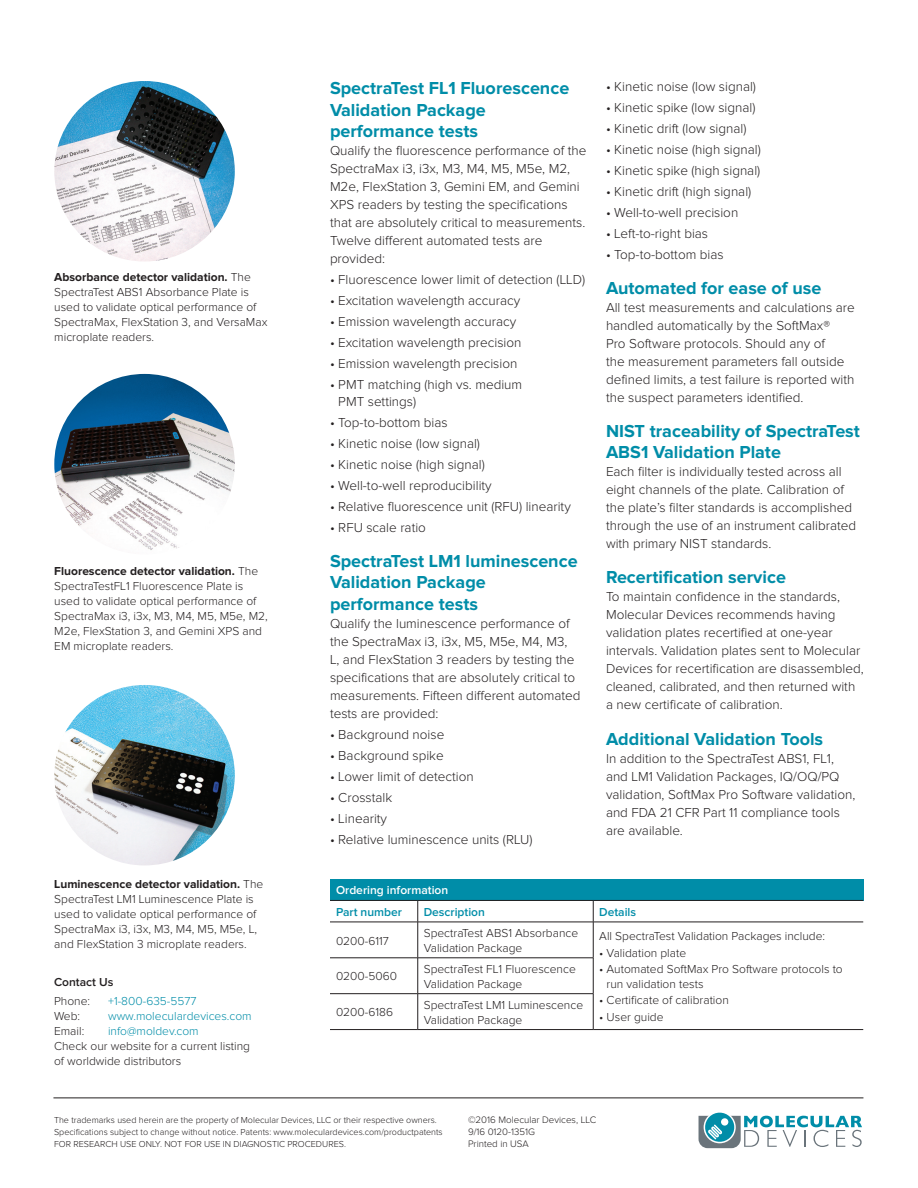
<style>
.page{position:relative;width:918px;height:1188px;background:#fff}
.page>*{position:absolute;margin:0;border:0;box-sizing:border-box;transform-origin:0 0}
.Body_Copy_Heading{font:700 18px/21.6px "Proxima Nova";color:#008da8}
.Body_Copy{font:300 13.5px/18px "Proxima Nova";color:#231f20}
.Figure_copy{font:300 12px/15px "Proxima Nova";color:#231f20}
.Chart_-_left_item{font:300 12px/14.4px "Proxima Nova";color:#231f20}
.Phone_Web_Email_Info{font:300 12px/15px "Proxima Nova";color:#231f20}
.Phone_Web_Email_Info-2{font:300 12px "Proxima Nova";color:#008da8}
.Chart_-_left_item-2{font:600 12px "Proxima Nova";color:#008da8}
.Chart_-_White_Headin{font:600 12px "Proxima Nova";color:#fff}
.Contact_Us{font:600 12px "Proxima Nova";color:#231f20}
.Copyright_info{font:300 9.75px/12px "Proxima Nova";color:#231f20}
.Trademark_copy{font:300 9px/12px "Proxima Nova";color:#231f20}
.s1{font-weight:700}
</style>
<div class="page">
<img style="left:54px;top:374px;width:181px;height:180px;border-radius:90px">
<img style="left:54px;top:81px;width:181px;height:180px;border-radius:90px">
<img style="left:54px;top:685px;width:181px;height:180px;border-radius:90px">
<svg style="left:699px;top:1112px;width:163px;height:36px"></svg>
<hr style="left:53px;top:1098px;width:810px;height:1px;background:#231f20">
<div style="left:330px;top:879px;width:533px;height:21px;background:#008da8"></div>
<hr style="left:330px;top:900px;width:88px;height:1px;background:#231f20">
<hr style="left:418px;top:900px;width:175px;height:1px;background:#231f20">
<svg style="left:417px;top:901px;width:1px;height:21px"></svg>
<hr style="left:593px;top:900px;width:270px;height:1px;background:#231f20">
<svg style="left:593px;top:901px;width:1px;height:21px"></svg>
<hr style="left:593px;top:1029px;width:270px;height:1px;background:#231f20">
<hr style="left:330px;top:922px;width:88px;height:1px;background:#231f20">
<hr style="left:418px;top:922px;width:175px;height:1px;background:#231f20">
<hr style="left:417px;top:922px;width:1px;height:36px;background:#231f20">
<hr style="left:593px;top:922px;width:270px;height:1px;background:#231f20">
<hr style="left:593px;top:922px;width:1px;height:36px;background:#231f20">
<hr style="left:330px;top:958px;width:88px;height:1px;background:#231f20">
<hr style="left:418px;top:958px;width:175px;height:1px;background:#231f20">
<hr style="left:417px;top:958px;width:1px;height:35px;background:#231f20">
<hr style="left:593px;top:958px;width:1px;height:35px;background:#231f20">
<hr style="left:330px;top:993px;width:88px;height:1px;background:#231f20">
<hr style="left:418px;top:993px;width:175px;height:1px;background:#231f20">
<hr style="left:417px;top:994px;width:1px;height:35px;background:#231f20">
<hr style="left:593px;top:994px;width:1px;height:35px;background:#231f20">
<hr style="left:330px;top:1029px;width:88px;height:1px;background:#231f20">
<hr style="left:418px;top:1029px;width:175px;height:1px;background:#231f20">
<p class="Figure_copy" style="left:54px;top:269px;width:215px"><span class="s1">Absorbance detector validation.</span> The SpectraTest ABS1 Absorbance Plate is used to validate optical performance of SpectraMax, FlexStation 3, and VersaMax microplate readers.</p>
<p class="Figure_copy" style="left:54px;top:563px;width:215px"><span class="s1">Fluorescence detector validation.</span> The SpectraTestFL1 Fluorescence Plate is used to validate optical performance of SpectraMax i3, i3x, M3, M4, M5, M5e, M2, M2e, FlexStation 3, and Gemini XPS and EM microplate readers.</p>
<p class="Figure_copy" style="left:54px;top:877px;width:211px"><span class="s1">Luminescence detector validation.</span> The SpectraTest LM1 Luminescence Plate is used to validate optical performance of SpectraMax i3, i3x, M3, M4, M5, M5e, L, and FlexStation 3 microplate readers.</p>
<p class="Contact_Us" style="left:54px;top:975px;width:61px">Contact Us</p>
<p class="Phone_Web_Email_Info" style="left:54px;top:994px;width:38px">Phone:</p>
<p class="Phone_Web_Email_Info-2" style="left:108px;top:995px;width:90px">+1-800-635-5577</p>
<p class="Phone_Web_Email_Info" style="left:54px;top:1009px;width:28px">Web:</p>
<p class="Phone_Web_Email_Info-2" style="left:108px;top:1010px;width:145px">www.moleculardevices.com</p>
<p class="Phone_Web_Email_Info" style="left:54px;top:1024px;width:32px">Email:</p>
<p class="Phone_Web_Email_Info-2" style="left:108px;top:1025px;width:92px">info@moldev.com</p>
<p class="Phone_Web_Email_Info" style="left:54px;top:1039px;width:198px">Check our website for a current listing of worldwide distributors</p>
<p class="Body_Copy_Heading" style="left:330px;top:77px;width:241px">SpectraTest FL1 Fluorescence<br>Validation Package performance tests</p>
<p class="Body_Copy" style="left:330px;top:142px;width:258px">Qualify the fluorescence performance of the SpectraMax i3, i3x, M3, M4, M5, M5e, M2, M2e, FlexStation 3, Gemini EM, and Gemini XPS readers by testing the specifications that are absolutely critical to measurements.<br>Twelve different automated tests are provided:</p>
<p class="Body_Copy" style="left:330px;top:271px;width:257px">• Fluorescence lower limit of detection (LLD)</p>
<p class="Body_Copy" style="left:330px;top:292px;width:192px">• Excitation wavelength accuracy</p>
<p class="Body_Copy" style="left:330px;top:313px;width:188px">• Emission wavelength accuracy</p>
<p class="Body_Copy" style="left:330px;top:334px;width:193px">• Excitation wavelength precision</p>
<p class="Body_Copy" style="left:330px;top:355px;width:189px">• Emission wavelength precision</p>
<p class="Body_Copy" style="left:338px;top:377px;width:185px;line-height:16.2px;text-indent:-8px">• PMT matching (high vs. medium<br>PMT settings)</p>
<p class="Body_Copy" style="left:330px;top:413px;width:119px">• Top-to-bottom bias</p>
<p class="Body_Copy" style="left:330px;top:434px;width:151px">• Kinetic noise (low signal)</p>
<p class="Body_Copy" style="left:330px;top:455px;width:156px">• Kinetic noise (high signal)</p>
<p class="Body_Copy" style="left:330px;top:476px;width:163px">• Well-to-well reproducibility</p>
<p class="Body_Copy" style="left:330px;top:497px;width:242px">• Relative fluorescence unit (RFU) linearity</p>
<p class="Body_Copy" style="left:330px;top:518px;width:97px">• RFU scale ratio</p>
<p class="Body_Copy_Heading" style="left:330px;top:550px;width:249px">SpectraTest LM1 luminescence<br>Validation Package performance tests</p>
<p class="Body_Copy" style="left:330px;top:614px;width:252px">Qualify the luminescence performance of the SpectraMax i3, i3x, M5, M5e, M4, M3,<br>L, and FlexStation 3 readers by testing the specifications that are absolutely critical to measurements. Fifteen different automated tests are provided:</p>
<p class="Body_Copy" style="left:330px;top:725px;width:116px">• Background noise</p>
<p class="Body_Copy" style="left:330px;top:746px;width:115px">• Background spike</p>
<p class="Body_Copy" style="left:330px;top:767px;width:145px">• Lower limit of detection</p>
<p class="Body_Copy" style="left:330px;top:788px;width:64px">• Crosstalk</p>
<p class="Body_Copy" style="left:330px;top:809px;width:59px">• Linearity</p>
<p class="Body_Copy" style="left:330px;top:830px;width:204px">• Relative luminescence units (RLU)</p>
<p class="Body_Copy" style="left:606px;top:77px;width:151px">• Kinetic noise (low signal)</p>
<p class="Body_Copy" style="left:606px;top:98px;width:151px">• Kinetic spike (low signal)</p>
<p class="Body_Copy" style="left:606px;top:119px;width:142px">• Kinetic drift (low signal)</p>
<p class="Body_Copy" style="left:606px;top:140px;width:156px">• Kinetic noise (high signal)</p>
<p class="Body_Copy" style="left:606px;top:161px;width:156px">• Kinetic spike (high signal)</p>
<p class="Body_Copy" style="left:606px;top:182px;width:147px">• Kinetic drift (high signal)</p>
<p class="Body_Copy" style="left:606px;top:203px;width:134px">• Well-to-well precision</p>
<p class="Body_Copy" style="left:606px;top:224px;width:104px">• Left-to-right bias</p>
<p class="Body_Copy" style="left:606px;top:245px;width:119px">• Top-to-bottom bias</p>
<p class="Body_Copy_Heading" style="left:606px;top:277px;width:217px">Automated for ease of use</p>
<p class="Body_Copy" style="left:606px;top:298px;width:250px">All test measurements and calculations are</p>
<p class="Body_Copy" style="left:606px;top:316px;width:250px">handled automatically by the SoftMax®<br>Pro Software protocols. Should any of<br>the measurement parameters fall outside defined limits, a test failure is reported with the suspect parameters identified.</p>
<p class="Body_Copy_Heading" style="left:606px;top:420px;width:255px">NIST traceability of SpectraTest<br>ABS1 Validation Plate</p>
<p class="Body_Copy" style="left:606px;top:463px;width:252px">Each filter is individually tested across all eight channels of the plate. Calibration of the plate’s filter standards is accomplished through the use of an instrument calibrated with primary NIST standards.</p>
<p class="Body_Copy_Heading" style="left:606px;top:566px;width:182px">Recertification service</p>
<p class="Body_Copy" style="left:606px;top:588px;width:259px">To maintain confidence in the standards, Molecular Devices recommends having validation plates recertified at one-year intervals. Validation plates sent to Molecular Devices for recertification are disassembled, cleaned, calibrated, and then returned with a new certificate of calibration.</p>
<p class="Body_Copy_Heading" style="left:606px;top:727px;width:219px">Additional Validation Tools</p>
<p class="Body_Copy" style="left:606px;top:749px;width:251px">In addition to the SpectraTest ABS1, FL1, and LM1 Validation Packages, IQ/OQ/PQ validation, SoftMax Pro Software validation, and FDA 21 CFR Part 11 compliance tools are available.</p>
<p class="Chart_-_White_Headin" style="left:336px;top:884px;width:114px">Ordering information</p>
<p class="Chart_-_left_item-2" style="left:336px;top:905px;width:68px">Part number</p>
<p class="Chart_-_left_item-2" style="left:424px;top:905px;width:63px">Description</p>
<p class="Chart_-_left_item-2" style="left:599px;top:905px;width:38px">Details</p>
<p class="Chart_-_left_item" style="left:336px;top:933px;width:54px">0200-6117</p>
<p class="Chart_-_left_item" style="left:424px;top:926px;width:156px">SpectraTest ABS1 Absorbance<br>Validation Package</p>
<p class="Chart_-_left_item" style="left:599px;top:929px;width:227px">All SpectraTest Validation Packages include:</p>
<p class="Chart_-_left_item" style="left:599px;top:945px;width:88px">• Validation plate</p>
<p class="Chart_-_left_item" style="left:607px;top:962px;width:238px;text-indent:-7px">• Automated SoftMax Pro Software protocols to run validation tests</p>
<p class="Chart_-_left_item" style="left:599px;top:993px;width:131px">• Certificate of calibration</p>
<p class="Chart_-_left_item" style="left:599px;top:1009px;width:66px">• User guide</p>
<p class="Chart_-_left_item" style="left:336px;top:969px;width:63px">0200-5060</p>
<p class="Chart_-_left_item" style="left:424px;top:962px;width:154px">SpectraTest FL1 Fluorescence<br>Validation Package</p>
<p class="Chart_-_left_item" style="left:336px;top:1005px;width:59px">0200-6186</p>
<p class="Chart_-_left_item" style="left:424px;top:998px;width:161px">SpectraTest LM1 Luminescence<br>Validation Package</p>
<p class="Trademark_copy" style="left:54px;top:1114px;width:390px">The trademarks used herein are the property of Molecular Devices, LLC or their respective owners.<br>Specifications subject to change without notice. Patents: www.moleculardevices.com/productpatents<br>FOR RESEARCH USE ONLY. NOT FOR USE IN DIAGNOSTIC PROCEDURES.</p>
<p class="Copyright_info" style="left:468px;top:1114px;width:130px">©2016 Molecular Devices, LLC<br>9/16 0120-1351G<br>Printed in USA</p>
</div>
